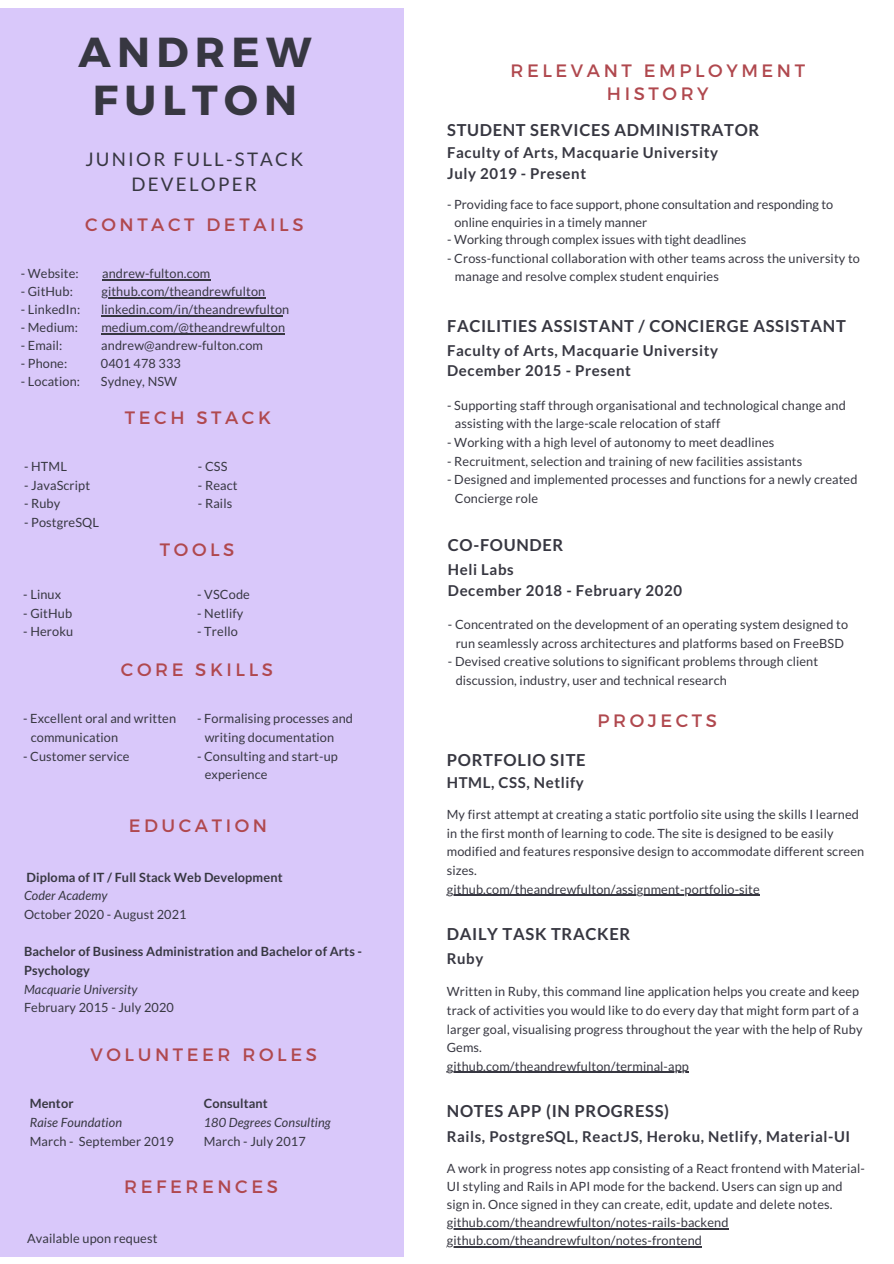
<style>
.page{position:relative;width:894px;height:1264px;background:#fff}
.page>*{position:absolute;margin:0;border:0;box-sizing:border-box;transform-origin:0 0}
.t1{font:700 41.85px/48.2px "Montserrat";letter-spacing:.15em;color:#373741;text-align:center}
.t2{font:18.75px/25.2px "Lato";letter-spacing:.12em;color:#373741;text-align:center}
.t3{font:18px/23px "Montserrat";letter-spacing:.2em;color:#b0484e;text-align:center}
.t4{font:700 16.5px "Lato";letter-spacing:.04em;color:#373741}
.t5{font:700 15px "Lato";letter-spacing:.04em;color:#373741}
.t6{font:700 14.85px "Lato";letter-spacing:.04em;color:#373741}
.t7{font:12.75px/18.6px "Lato";letter-spacing:.01em;color:#373741}
.t8{font:700 12.75px/18.6px "Lato";letter-spacing:.01em;color:#373741}
.t9{font:italic 12.75px "Lato";letter-spacing:.01em;color:#373741}
</style>
<div class="page">
<div style="left:0;top:8px;width:403px;height:1248px;background:#d9c8fa"></div>
<hr style="left:102px;top:279px;width:108px;height:1px;background:#373741">
<hr style="left:101px;top:297px;width:157px;height:1px;background:#373741">
<hr style="left:101px;top:315px;width:181px;height:1px;background:#373741">
<hr style="left:101px;top:333px;width:184px;height:1px;background:#373741">
<hr style="left:446px;top:894px;width:313px;height:1px;background:#373741">
<hr style="left:446px;top:1071px;width:242px;height:2px;background:#373741">
<hr style="left:446px;top:1228px;width:282px;height:1px;background:#373741">
<hr style="left:446px;top:1246px;width:256px;height:1px;background:#373741">
<p class="t1" style="left:79px;top:26px;width:234px">ANDREW<br>FULTON</p>
<p class="t2" style="left:85px;top:146px;width:219px">JUNIOR FULL-STACK<br>DEVELOPER</p>
<p class="t3" style="left:85px;top:212px;width:220px">CONTACT DETAILS</p>
<p class="t7" style="left:21px;top:264px;width:60px">- Website:</p>
<p class="t7" style="left:102px;top:264px;width:110px">andrew-fulton.com</p>
<p class="t7" style="left:21px;top:282px;width:54px">- GitHub:</p>
<p class="t7" style="left:101px;top:282px;width:165px">github.com/theandrewfulton</p>
<p class="t7" style="left:21px;top:300px;width:61px">- LinkedIn:</p>
<p class="t7" style="left:101px;top:300px;width:190px">linkedin.com/in/theandrewfulton</p>
<p class="t7" style="left:21px;top:318px;width:59px">- Medium:</p>
<p class="t7" style="left:101px;top:318px;width:185px">medium.com/@theandrewfulton</p>
<p class="t7" style="left:21px;top:336px;width:43px">- Email:</p>
<p class="t7" style="left:101px;top:336px;width:163px">andrew@andrew-fulton.com</p>
<p class="t7" style="left:21px;top:354px;width:48px">- Phone:</p>
<p class="t7" style="left:101px;top:354px;width:81px">0401 478 333</p>
<p class="t7" style="left:21px;top:372px;width:61px">- Location:</p>
<p class="t7" style="left:101px;top:372px;width:78px">Sydney, NSW</p>
<p class="t7" style="left:24px;top:457px;width:44px">- HTML</p>
<p class="t7" style="left:24px;top:475px;width:68px">- JavaScript</p>
<p class="t7" style="left:24px;top:494px;width:38px">- Ruby</p>
<p class="t7" style="left:24px;top:513px;width:77px">- PostgreSQL</p>
<p class="t3" style="left:125px;top:405px;width:147px">TECH STACK</p>
<p class="t7" style="left:198px;top:457px;width:31px">- CSS</p>
<p class="t7" style="left:198px;top:475px;width:41px">- React</p>
<p class="t7" style="left:198px;top:494px;width:36px">- Rails</p>
<p class="t3" style="left:160px;top:537px;width:76px">TOOLS</p>
<p class="t7" style="left:197px;top:584px;width:54px">- VSCode</p>
<p class="t7" style="left:197px;top:603px;width:48px">- Netlify</p>
<p class="t7" style="left:197px;top:622px;width:42px">- Trello</p>
<p class="t3" style="left:121px;top:657px;width:154px">CORE SKILLS</p>
<p class="t7" style="left:23px;top:709px;width:154px">- Excellent oral and written</p>
<p class="t7" style="left:31px;top:727px;width:89px">communication</p>
<p class="t7" style="left:23px;top:746px;width:108px">- Customer service</p>
<p class="t7" style="left:23px;top:584px;width:39px">- Linux</p>
<p class="t7" style="left:23px;top:603px;width:50px">- GitHub</p>
<p class="t7" style="left:23px;top:622px;width:51px">- Heroku</p>
<p class="t7" style="left:197px;top:709px;width:157px">- Formalising processes and</p>
<p class="t7" style="left:205px;top:727px;width:131px">writing documentation</p>
<p class="t7" style="left:197px;top:746px;width:142px">- Consulting and start-up</p>
<p class="t7" style="left:205px;top:765px;width:64px">experience</p>
<p class="t3" style="left:129px;top:813px;width:140px">EDUCATION</p>
<p class="t8" style="left:27px;top:867px;width:257px">Diploma of IT / Full Stack Web Development</p>
<p class="t9" style="left:24px;top:887px;width:85px">Coder Academy</p>
<p class="t7" style="left:24px;top:904px;width:164px">October 2020 - August 2021</p>
<p class="t8" style="left:24px;top:942px;width:339px">Bachelor of Business Administration and Bachelor of Arts -<br>Psychology</p>
<p class="t9" style="left:24px;top:981px;width:115px">Macquarie University</p>
<p class="t7" style="left:24px;top:998px;width:151px">February 2015 - July 2020</p>
<p class="t3" style="left:90px;top:1042px;width:228px">VOLUNTEER ROLES</p>
<p class="t8" style="left:30px;top:1093px;width:45px">Mentor</p>
<p class="t9" style="left:30px;top:1114px;width:94px">Raise Foundation</p>
<p class="t7" style="left:30px;top:1131px;width:145px">March - September 2019</p>
<p class="t8" style="left:204px;top:1093px;width:66px">Consultant</p>
<p class="t9" style="left:204px;top:1114px;width:129px">180 Degrees Consulting</p>
<p class="t7" style="left:204px;top:1131px;width:104px">March - July 2017</p>
<p class="t3" style="left:124px;top:1173px;width:155px">REFERENCES</p>
<p class="t7" style="left:27px;top:1228px;width:132px">Available upon request</p>
<p class="t3" style="left:510px;top:58px;width:296px">RELEVANT EMPLOYMENT<br>HISTORY</p>
<p class="t4" style="left:447px;top:120px;width:313px">STUDENT SERVICES ADMINISTRATOR</p>
<p class="t5" style="left:447px;top:143px;width:272px">Faculty of Arts, Macquarie University</p>
<p class="t5" style="left:447px;top:164px;width:140px">July 2019 - Present</p>
<p class="t7" style="left:447px;top:195px;width:387px">- Providing face to face support, phone consultation and responding to</p>
<p class="t7" style="left:454px;top:212px;width:194px">online enquiries in a timely manner</p>
<p class="t7" style="left:447px;top:230px;width:300px">- Working through complex issues with tight deadlines</p>
<p class="t7" style="left:447px;top:248px;width:414px">- Cross-functional collaboration with other teams across the university to</p>
<p class="t7" style="left:455px;top:267px;width:265px">manage and resolve complex student enquiries</p>
<p class="t4" style="left:447px;top:315px;width:400px">FACILITIES ASSISTANT / CONCIERGE ASSISTANT</p>
<p class="t5" style="left:447px;top:341px;width:272px">Faculty of Arts, Macquarie University</p>
<p class="t5" style="left:447px;top:361px;width:185px">December 2015 - Present</p>
<p class="t7" style="left:447px;top:395px;width:400px">- Supporting staff through organisational and technological change and</p>
<p class="t7" style="left:455px;top:414px;width:267px">assisting with the large-scale relocation of staff</p>
<p class="t7" style="left:447px;top:433px;width:328px">- Working with a high level of autonomy to meet deadlines</p>
<p class="t7" style="left:447px;top:451px;width:356px">- Recruitment, selection and training of new facilities assistants</p>
<p class="t7" style="left:447px;top:470px;width:411px">- Designed and implemented processes and functions for a newly created</p>
<p class="t7" style="left:455px;top:488px;width:85px">Concierge role</p>
<p class="t4" style="left:448px;top:534px;width:117px">CO-FOUNDER</p>
<p class="t5" style="left:448px;top:560px;width:67px">Heli Labs</p>
<p class="t5" style="left:448px;top:580px;width:236px">December 2018 - February 2020</p>
<p class="t7" style="left:448px;top:614px;width:401px">- Concentrated on the development of an operating system designed to</p>
<p class="t7" style="left:455px;top:633px;width:390px">run seamlessly across architectures and platforms based on FreeBSD</p>
<p class="t7" style="left:448px;top:652px;width:372px">- Devised creative solutions to significant problems through client</p>
<p class="t7" style="left:455px;top:670px;width:273px">discussion, industry, user and technical research</p>
<p class="t3" style="left:597px;top:708px;width:121px">PROJECTS</p>
<p class="t4" style="left:446px;top:750px;width:140px">PORTFOLIO SITE</p>
<p class="t5" style="left:446px;top:773px;width:139px">HTML, CSS, Netlify</p>
<p class="t7" style="left:446px;top:804px;width:419px">My first attempt at creating a static portfolio site using the skills I learned in the first month of learning to code. The site is designed to be easily modified and features responsive design to accommodate different screen sizes.</p>
<p class="t7" style="left:446px;top:879px;width:314px">github.com/theandrewfulton/assignment-portfolio-site</p>
<p class="t4" style="left:446px;top:923px;width:185px">DAILY TASK TRACKER</p>
<p class="t6" style="left:446px;top:949px;width:38px">Ruby</p>
<p class="t7" style="left:446px;top:982px;width:417px">Written in Ruby, this command line application helps you create and keep track of activities you would like to do every day that might form part of a larger goal, visualising progress throughout the year with the help of Ruby Gems.</p>
<p class="t7" style="left:446px;top:1056px;width:243px">github.com/theandrewfulton/terminal-app</p>
<p class="t4" style="left:446px;top:1101px;width:224px">NOTES APP (IN PROGRESS)</p>
<p class="t6" style="left:446px;top:1126px;width:405px">Rails, PostgreSQL, ReactJS, Heroku, Netlify, Material-UI</p>
<p class="t7" style="left:446px;top:1159px;width:419px;line-height:18px">A work in progress notes app consisting of a React frontend with Material-<br>UI styling and Rails in API mode for the backend. Users can sign up and sign in. Once signed in they can create, edit, update and delete notes.</p>
<p class="t7" style="left:446px;top:1212px;width:283px">github.com/theandrewfulton/notes-rails-backend</p>
<p class="t7" style="left:446px;top:1230px;width:256px">github.com/theandrewfulton/notes-frontend</p>
</div>
